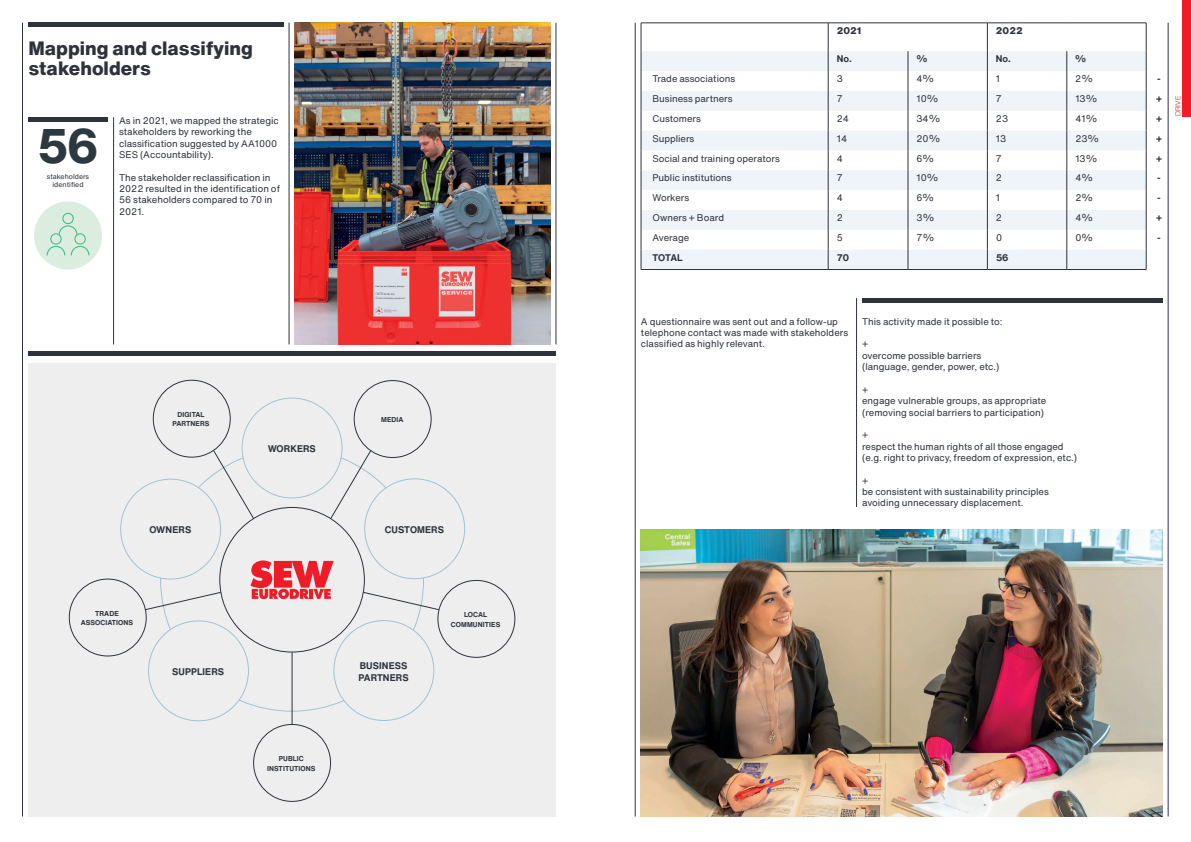
<style>
.page{position:relative;width:1191px;height:842px;background:#fff}
.page>*{position:absolute;margin:0;border:0;box-sizing:border-box;transform-origin:0 0}
.t1{font:800 47.8px "Helvetica Now Display";color:#2c3840}
.t2{font:800 19px/20px "Helvetica Now Text";color:#2d323c}
.t3{font:9.5px/11.3px "Helvetica Now Text";color:#2d323c}
.t4{font:700 9.5px/12.2px "Helvetica Now Text";letter-spacing:.01em;color:#2d323c}
.t5{font:800 9.5px "Helvetica Now Text";color:#2d323c}
.t6{font:700 7px/9.4px "Helvetica Now Text";letter-spacing:.01em;color:#2d323c;text-align:center}
.t7{font:7px/8.4px "Helvetica Now Text";color:#2d323c;text-align:center}
.t8{font:300 7px "Helvetica";color:#ee1c28}
</style>
<div class="page">
<hr style="left:22px;top:23px;width:1px;height:793px;background:#2d323c">
<div style="left:34px;top:201px;width:68px;height:68px;background:#daeddf;border-radius:50%"></div>
<div style="left:50px;top:233px;width:11px;height:11px;border:1px solid #39b97a;border-radius:50%"></div>
<div style="left:75px;top:233px;width:11px;height:11px;border:1px solid #39b97a;border-radius:50%"></div>
<svg style="left:46px;top:246px;width:44px;height:10px"></svg>
<div style="left:63px;top:213px;width:11px;height:11px;border:1px solid #39b97a;border-radius:50%"></div>
<svg style="left:58px;top:225px;width:20px;height:10px"></svg>
<hr style="left:641px;top:269px;width:187px;height:1px;background:#2d323c">
<hr style="left:828px;top:269px;width:80px;height:1px;background:#2d323c">
<hr style="left:908px;top:269px;width:79px;height:1px;background:#2d323c">
<hr style="left:987px;top:269px;width:79px;height:1px;background:#2d323c">
<hr style="left:1066px;top:269px;width:80px;height:1px;background:#2d323c">
<svg style="left:641px;top:23px;width:527px;height:246px"></svg>
<img style="left:295px;top:23px;width:255px;height:321px">
<hr style="left:28px;top:117px;width:80px;height:4px;background:#2d323c">
<img style="left:641px;top:529px;width:521px;height:287px">
<div style="left:1182px;top:0;width:9px;height:116px;background:#ee1c28"></div>
<hr style="left:113px;top:117px;width:1px;height:227px;background:#2d323c">
<hr style="left:289px;top:23px;width:1px;height:321px;background:#2d323c">
<hr style="left:556px;top:23px;width:1px;height:321px;background:#2d323c">
<hr style="left:28px;top:23px;width:255px;height:4px;background:#2d323c">
<div style="left:28px;top:351px;width:528px;height:5px;background:#2d323c"></div>
<hr style="left:862px;top:298px;width:300px;height:4px;background:#2d323c">
<div style="left:28px;top:363px;width:528px;height:453px;background:#eeeeef"></div>
<svg style="left:250px;top:560px;width:84px;height:39px"></svg>
<div style="left:153px;top:380px;width:77px;height:77px;border:1px solid #2d323c;border-radius:50%"></div>
<div style="left:354px;top:380px;width:77px;height:78px;border:1px solid #2d323c;border-radius:50%"></div>
<div style="left:438px;top:580px;width:77px;height:77px;border:1px solid #2d323c;border-radius:50%"></div>
<div style="left:253px;top:724px;width:78px;height:77px;border:1px solid #2d323c;border-radius:50%"></div>
<div style="left:69px;top:579px;width:77px;height:77px;border:1px solid #2d323c;border-radius:50%"></div>
<svg style="left:213px;top:450px;width:41px;height:69px"></svg>
<svg style="left:330px;top:450px;width:41px;height:69px"></svg>
<hr style="left:292px;top:652px;width:1px;height:73px;background:#2d323c">
<svg style="left:145px;top:592px;width:76px;height:18px"></svg>
<svg style="left:363px;top:592px;width:76px;height:18px"></svg>
<hr style="left:635px;top:23px;width:1px;height:793px;background:#2d323c">
<hr style="left:856px;top:298px;width:1px;height:209px;background:#2d323c">
<hr style="left:1168px;top:23px;width:1px;height:793px;background:#2d323c">
<h2 class="t2" style="left:28px;top:37px;width:226px">Mapping and classifying stakeholders</h2>
<h1 class="t1" style="left:38px;top:112px;width:62px">56</h1>
<p class="t7" style="left:47px;top:172px;width:44px">stakeholders identified</p>
<p class="t3" style="left:119px;top:115px;width:161px">As in 2021, we mapped the strategic stakeholders by reworking the classification suggested by AA1000<br>SES (Accountability).</p>
<p class="t3" style="left:119px;top:171px;width:162px">The stakeholder reclassification in<br>2022 resulted in the identification of<br>56 stakeholders compared to 70 in<br>2021.</p>
<p class="t6" style="left:172px;top:410px;width:38px">DIGITAL<br>PARTNERS</p>
<p class="t6" style="left:381px;top:415px;width:24px">MEDIA</p>
<p class="t4" style="left:149px;top:524px;width:43px">OWNERS</p>
<p class="t4" style="left:268px;top:442px;width:50px">WORKERS</p>
<p class="t4" style="left:385px;top:523px;width:61px">CUSTOMERS</p>
<p class="t6" style="left:81px;top:608px;width:54px">TRADE<br>ASSOCIATIONS</p>
<p class="t4" style="left:172px;top:665px;width:54px">SUPPLIERS</p>
<p class="t6" style="left:267px;top:754px;width:50px">PUBLIC<br>INSTITUTIONS</p>
<p class="t4" style="left:358px;top:659px;width:52px">BUSINESS<br>PARTNERS</p>
<p class="t6" style="left:451px;top:610px;width:51px">LOCAL<br>COMMUNITIES</p>
<p class="t5" style="left:836px;top:23px;width:26px">2021</p>
<p class="t5" style="left:996px;top:23px;width:28px">2022</p>
<p class="t4" style="left:836px;top:53px;width:17px">No.</p>
<p class="t4" style="left:916px;top:53px;width:13px">%</p>
<p class="t4" style="left:996px;top:53px;width:17px">No.</p>
<p class="t4" style="left:1075px;top:53px;width:13px">%</p>
<p class="t3" style="left:652px;top:73px;width:84px">Trade associations</p>
<p class="t3" style="left:836px;top:73px;width:8px">3</p>
<p class="t3" style="left:916px;top:73px;width:19px">4%</p>
<p class="t3" style="left:996px;top:73px;width:6px">1</p>
<p class="t3" style="left:1075px;top:73px;width:19px">2%</p>
<p class="t4" style="left:1157px;top:72px;width:5px">-</p>
<p class="t3" style="left:652px;top:93px;width:82px">Business partners</p>
<p class="t3" style="left:836px;top:93px;width:8px">7</p>
<p class="t3" style="left:916px;top:93px;width:23px">10%</p>
<p class="t3" style="left:996px;top:93px;width:8px">7</p>
<p class="t3" style="left:1075px;top:93px;width:23px">13%</p>
<p class="t4" style="left:1155px;top:92px;width:8px">+</p>
<p class="t3" style="left:652px;top:113px;width:50px">Customers</p>
<p class="t3" style="left:836px;top:113px;width:14px">24</p>
<p class="t3" style="left:916px;top:113px;width:25px">34%</p>
<p class="t3" style="left:996px;top:113px;width:14px">23</p>
<p class="t3" style="left:1075px;top:113px;width:23px">41%</p>
<p class="t4" style="left:1155px;top:112px;width:8px">+</p>
<p class="t3" style="left:652px;top:132px;width:43px">Suppliers</p>
<p class="t3" style="left:836px;top:132px;width:12px">14</p>
<p class="t3" style="left:916px;top:132px;width:25px">20%</p>
<p class="t3" style="left:996px;top:132px;width:12px">13</p>
<p class="t3" style="left:1075px;top:132px;width:25px">23%</p>
<p class="t4" style="left:1155px;top:132px;width:8px">+</p>
<p class="t3" style="left:652px;top:152px;width:129px">Social and training operators</p>
<p class="t3" style="left:836px;top:152px;width:8px">4</p>
<p class="t3" style="left:916px;top:152px;width:19px">6%</p>
<p class="t3" style="left:996px;top:152px;width:8px">7</p>
<p class="t3" style="left:1075px;top:152px;width:23px">13%</p>
<p class="t4" style="left:1155px;top:152px;width:8px">+</p>
<p class="t3" style="left:652px;top:172px;width:81px">Public institutions</p>
<p class="t3" style="left:836px;top:172px;width:8px">7</p>
<p class="t3" style="left:916px;top:172px;width:23px">10%</p>
<p class="t3" style="left:996px;top:172px;width:8px">2</p>
<p class="t3" style="left:1075px;top:172px;width:19px">4%</p>
<p class="t4" style="left:1157px;top:172px;width:5px">-</p>
<p class="t3" style="left:652px;top:192px;width:38px">Workers</p>
<p class="t3" style="left:836px;top:192px;width:8px">4</p>
<p class="t3" style="left:916px;top:192px;width:19px">6%</p>
<p class="t3" style="left:996px;top:192px;width:6px">1</p>
<p class="t3" style="left:1075px;top:192px;width:19px">2%</p>
<p class="t4" style="left:1157px;top:192px;width:5px">-</p>
<p class="t3" style="left:652px;top:212px;width:73px">Owners + Board</p>
<p class="t3" style="left:836px;top:212px;width:8px">2</p>
<p class="t3" style="left:916px;top:212px;width:19px">3%</p>
<p class="t3" style="left:996px;top:212px;width:8px">2</p>
<p class="t3" style="left:1075px;top:212px;width:19px">4%</p>
<p class="t4" style="left:1155px;top:211px;width:8px">+</p>
<p class="t3" style="left:652px;top:232px;width:38px">Average</p>
<p class="t3" style="left:836px;top:232px;width:8px">5</p>
<p class="t3" style="left:916px;top:232px;width:19px">7%</p>
<p class="t3" style="left:996px;top:232px;width:8px">0</p>
<p class="t3" style="left:1075px;top:232px;width:19px">0%</p>
<p class="t4" style="left:1157px;top:231px;width:5px">-</p>
<p class="t4" style="left:652px;top:251px;width:32px">TOTAL</p>
<p class="t4" style="left:836px;top:251px;width:14px">70</p>
<p class="t4" style="left:996px;top:251px;width:14px">56</p>
<p class="t8" style="left:1172px;top:116px;width:22px;rotate:-90deg">DRIVE</p>
<p class="t3" style="left:641px;top:315px;width:209px">A questionnaire was sent out and a follow-up telephone contact was made with stakeholders classified as highly relevant.</p>
<p class="t3" style="left:862px;top:315px;width:142px">This activity made it possible to:</p>
<p class="t3" style="left:862px;top:338px;width:139px">+<br>overcome possible barriers (language, gender, power, etc.)</p>
<p class="t3" style="left:862px;top:384px;width:186px">+<br>engage vulnerable groups, as appropriate (removing social barriers to participation)</p>
<p class="t3" style="left:862px;top:429px;width:216px">+<br>respect the human rights of all those engaged (e.g. right to privacy, freedom of expression, etc.)</p>
<p class="t3" style="left:862px;top:474px;width:188px">+<br>be consistent with sustainability principles avoiding unnecessary displacement.</p>
</div>
